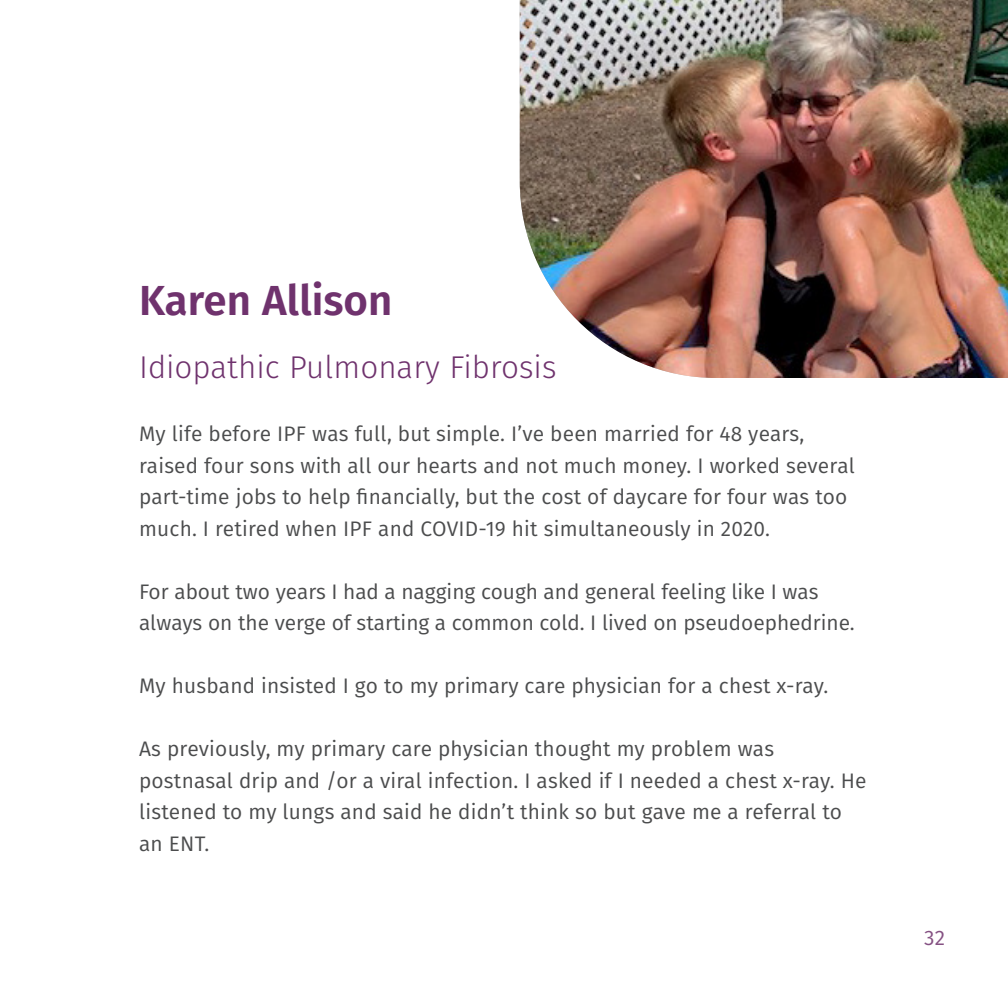
<style>
.page{position:relative;width:1008px;height:1008px;background:#fff}
.page>*{position:absolute;margin:0;border:0;box-sizing:border-box;transform-origin:0 0}
.Headline__Standard{font:600 42px "Fira Sans";color:#6f326d}
.Headline__Small_-_De{font:300 31.5px "Fira Sans";color:#6f326d}
.Body_Copy__PV{font:21px/31.5px "Fira Sans";letter-spacing:.01em;color:#4b4c4d}
.t1{font:21px "Fira Sans";color:#855183}
</style>
<div class="page">
<img style="left:520px;top:0;width:488px;height:378px">
<p class="Headline__Standard" style="left:139px;top:266px;width:255px">Karen Allison</p>
<p class="Headline__Small_-_De" style="left:139px;top:345px;width:419px">Idiopathic Pulmonary Fibrosis</p>
<p class="Body_Copy__PV" style="left:139px;top:417px;width:717px">My life before IPF was full, but simple. I’ve been married for 48 years, raised four sons with all our hearts and not much money. I worked several part-time jobs to help financially, but the cost of daycare for four was too much. I retired when IPF and COVID-19 hit simultaneously in 2020.</p>
<p class="Body_Copy__PV" style="left:139px;top:575px;width:717px">For about two years I had a nagging cough and general feeling like I was always on the verge of starting a common cold. I lived on pseudoephedrine.</p>
<p class="Body_Copy__PV" style="left:139px;top:669px;width:691px">My husband insisted I go to my primary care physician for a chest x-ray.</p>
<p class="Body_Copy__PV" style="left:139px;top:732px;width:729px">As previously, my primary care physician thought my problem was postnasal drip and /or a viral infection. I asked if I needed a chest x-ray. He listened to my lungs and said he didn’t think so but gave me a referral to an ENT.</p>
<p class="t1" style="left:924px;top:922px;width:22px">32</p>
</div>
